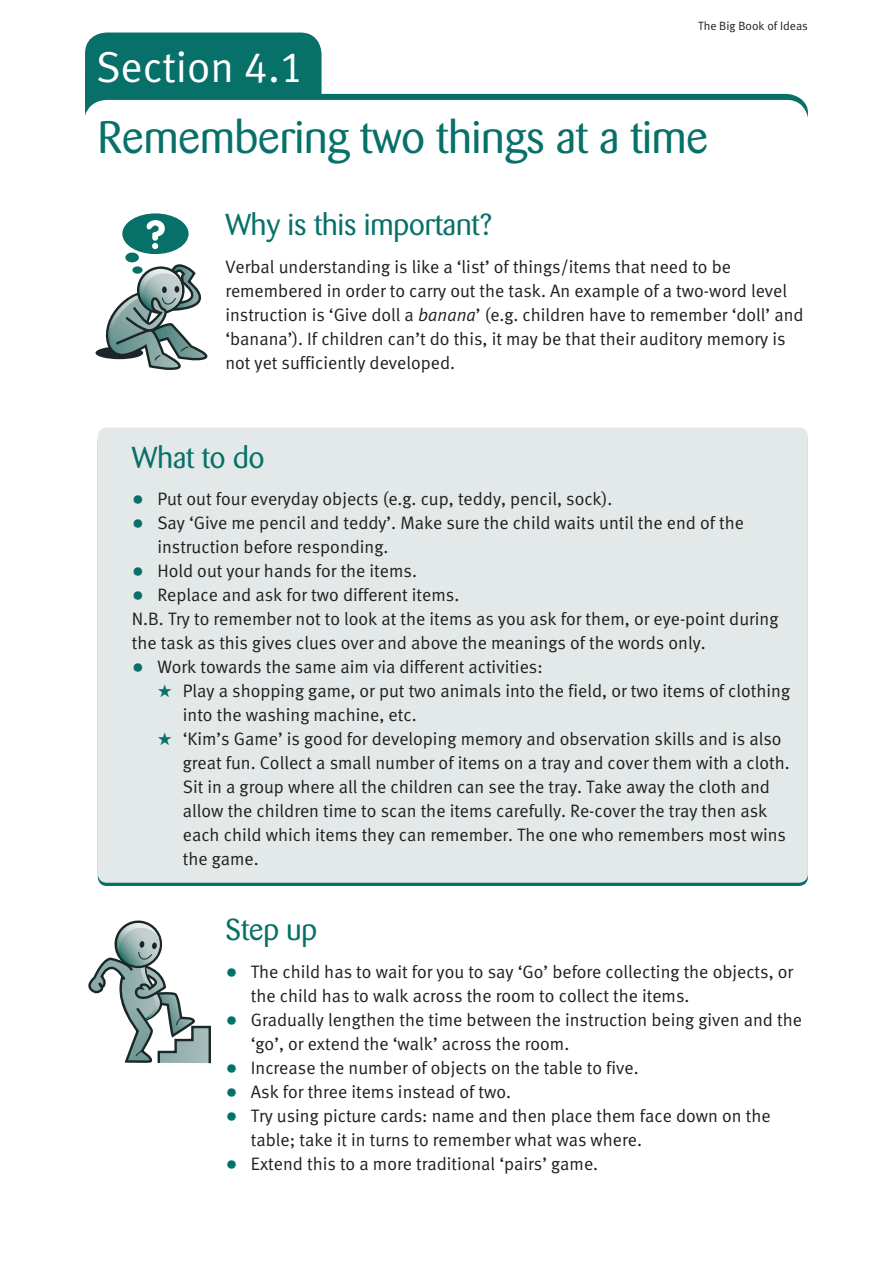
<style>
.page{position:relative;width:893px;height:1263px;background:#fff}
.page>*{position:absolute;margin:0;border:0;box-sizing:border-box;transform-origin:0 0}
.t1{font:45px "Barmeno";color:#077069}
.t2{font:43.2px "Meta Normal LF";color:#fff}
.t3{font:30px "Barmeno";color:#077069}
.t4{font:18px/24px "Meta Normal LF";color:#231f20}
.t5{font:12px "Meta Normal LF";color:#231f20}
.s1{font-style:italic}
.s2{font-size:24px;color:#077069}
.s3{color:#077069}
</style>
<div class="page">
<div style="left:98px;top:427px;width:710px;height:456px;background:#e3e9e8;border-radius:9px"></div>
<div style="left:85px;top:33px;width:237px;height:90px;background:#077069;border-radius:21px"></div>
<svg style="left:85px;top:61px;width:723px;height:56px"></svg>
<div style="left:85px;top:100px;width:723px;height:160px;background:#fff;border-radius:21px"></div>
<div style="left:96px;top:347px;width:47px;height:12px;background:#1a2628;border-radius:50%"></div>
<div style="left:122px;top:213px;width:67px;height:41px;background:#077069;border-radius:50%"></div>
<div style="left:125px;top:253px;width:14px;height:9px;background:#077069;border-radius:50%"></div>
<svg style="left:147px;top:220px;width:18px;height:29px"></svg>
<svg style="left:103px;top:264px;width:105px;height:106px"></svg>
<svg style="left:88px;top:920px;width:123px;height:144px"></svg>
<p class="t5" style="left:698px;top:19px;width:111px">The Big Book of Ideas</p>
<h2 class="t2" style="left:96px;top:42px;width:209px">Section 4.1</h2>
<h1 class="t1" style="left:98px;top:112px;width:612px">Remembering two things at a time</h1>
<h3 class="t3" style="left:225px;top:207px;width:268px">Why is this important?</h3>
<p class="t4" style="left:225px;top:254px;width:580px">Verbal understanding is like a ‘list’ of things/items that need to be remembered in order to carry out the task. An example of a two-word level instruction is ‘Give doll a <span class="s1">banana</span>’ (e.g. children have to remember ‘doll’ and ‘banana’). If children can’t do this, it may be that their auditory memory is not yet sufficiently developed.</p>
<h3 class="t3" style="left:132px;top:440px;width:134px">What to do</h3>
<p class="t4" style="left:132px;top:487px;width:482px"><span class="s2">•</span> Put out four everyday objects (e.g. cup, teddy, pencil, sock).</p>
<p class="t4" style="left:157px;top:511px;width:588px;text-indent:-26px"><span class="s2">•</span> Say ‘Give me pencil and teddy’. Make sure the child waits until the end of the instruction before responding.</p>
<p class="t4" style="left:132px;top:559px;width:287px"><span class="s2">•</span> Hold out your hands for the items.</p>
<p class="t4" style="left:132px;top:583px;width:648px"><span class="s2">•</span> Replace and ask for two different items.<br>N.B. Try to remember not to look at the items as you ask for them, or eye-point during the task as this gives clues over and above the meanings of the words only.</p>
<p class="t4" style="left:132px;top:655px;width:412px"><span class="s2">•</span> Work towards the same aim via different activities:</p>
<p class="t4" style="left:183px;top:679px;width:609px;text-indent:-26px"><span class="s3">★</span> Play a shopping game, or put two animals into the field, or two items of clothing into the washing machine, etc.</p>
<p class="t4" style="left:183px;top:727px;width:608px;text-indent:-26px"><span class="s3">★</span> ‘Kim’s Game’ is good for developing memory and observation skills and is also great fun. Collect a small number of items on a tray and cover them with a cloth.<br>Sit in a group where all the children can see the tray. Take away the cloth and allow the children time to scan the items carefully. Re-cover the tray then ask each child which items they can remember. The one who remembers most wins the game.</p>
<h3 class="t3" style="left:225px;top:912px;width:93px">Step up</h3>
<p class="t4" style="left:251px;top:959px;width:544px;text-indent:-26px"><span class="s2">•</span> The child has to wait for you to say ‘Go’ before collecting the objects, or the child has to walk across the room to collect the items.</p>
<p class="t4" style="left:251px;top:1007px;width:553px;text-indent:-26px"><span class="s2">•</span> Gradually lengthen the time between the instruction being given and the ‘go’, or extend the ‘walk’ across the room.</p>
<p class="t4" style="left:225px;top:1055px;width:415px"><span class="s2">•</span> Increase the number of objects on the table to five.</p>
<p class="t4" style="left:225px;top:1079px;width:287px"><span class="s2">•</span> Ask for three items instead of two.</p>
<p class="t4" style="left:251px;top:1103px;width:521px;text-indent:-26px"><span class="s2">•</span> Try using picture cards: name and then place them face down on the table; take it in turns to remember what was where.</p>
<p class="t4" style="left:225px;top:1151px;width:374px"><span class="s2">•</span> Extend this to a more traditional ‘pairs’ game.</p>
</div>
